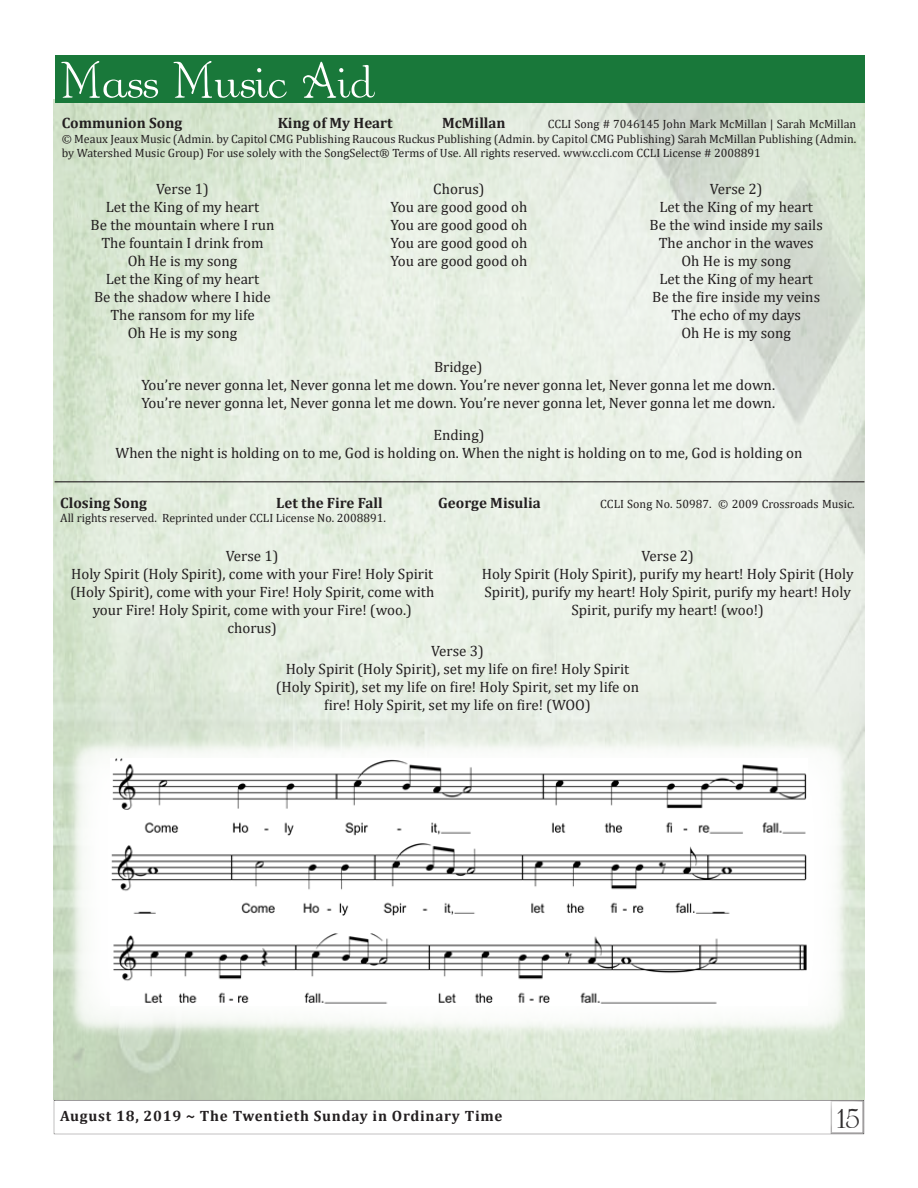
<style>
.page{position:relative;width:918px;height:1188px;background:#fff}
.page>*{position:absolute;margin:0;border:0;box-sizing:border-box;transform-origin:0 0}
.Main_Text_-_bulletin{font:54px "Garton";color:#fff}
.t1{font:36px "Garton";color:#312f30}
.Main_Text_-_bulletin-2{font:15px/18px "Cambria";color:#231f20;text-align:center}
.Main_Text_-_bulletin-3{font:700 15px "Cambria";color:#231f20}
.Main_Text_-_bulletin-4{font:700 15px "Cambria";letter-spacing:.05em;color:#231f20}
.Main_Text_-_bulletin-5{font:12px/14.4px "Cambria";color:#231f20;text-align:justify}
</style>
<div class="page">
<div style="left:43px;top:1092px;width:823px;height:44px;background:#fff;opacity:.75"></div>
<div style="left:47px;top:1100px;width:819px;height:36px;background:#fff"></div>
<div style="left:55px;top:55px;width:810px;height:48px;background:#19783a"></div>
<hr style="left:55px;top:481px;width:809px;height:1px;background:#231f20">
<div style="left:65px;top:736px;width:788px;height:302px;background:#fff;opacity:.75"></div>
<div style="left:74px;top:749px;width:771px;height:281px;background:#fff"></div>
<img style="left:112px;top:759px;width:695px;height:77px">
<img style="left:111px;top:843px;width:695px;height:73px">
<img style="left:113px;top:934px;width:694px;height:70px">
<p class="Main_Text_-_bulletin" style="left:61px;top:55px;width:316px">Mass Music Aid</p>
<p class="Main_Text_-_bulletin-3" style="left:62px;top:113px;width:122px">Communion Song</p>
<p class="Main_Text_-_bulletin-3" style="left:278px;top:113px;width:116px">King of My Heart</p>
<p class="Main_Text_-_bulletin-3" style="left:442px;top:113px;width:65px">McMillan</p>
<p class="Main_Text_-_bulletin-5" style="left:62px;top:117px;width:796px;text-indent:486px">CCLI Song # 7046145 John Mark McMillan | Sarah McMillan © Meaux Jeaux Music (Admin. by Capitol CMG Publishing Raucous Ruckus Publishing (Admin. by Capitol CMG Publishing) Sarah McMillan Publishing (Admin. by Watershed Music Group) For use solely with the SongSelect® Terms of Use. All rights reserved. www.ccli.com CCLI License # 2008891</p>
<p class="Main_Text_-_bulletin-2" style="left:156px;top:180px;width:54px">Verse 1)</p>
<p class="Main_Text_-_bulletin-2" style="left:106px;top:198px;width:155px">Let the King of my heart</p>
<p class="Main_Text_-_bulletin-2" style="left:91px;top:216px;width:185px">Be the mountain where I run</p>
<p class="Main_Text_-_bulletin-2" style="left:101px;top:234px;width:164px">The fountain I drink from</p>
<p class="Main_Text_-_bulletin-2" style="left:128px;top:252px;width:111px">Oh He is my song</p>
<p class="Main_Text_-_bulletin-2" style="left:106px;top:270px;width:155px">Let the King of my heart</p>
<p class="Main_Text_-_bulletin-2" style="left:94px;top:288px;width:178px">Be the shadow where I hide</p>
<p class="Main_Text_-_bulletin-2" style="left:110px;top:306px;width:146px">The ransom for my life</p>
<p class="Main_Text_-_bulletin-2" style="left:128px;top:324px;width:111px">Oh He is my song</p>
<p class="Main_Text_-_bulletin-2" style="left:433px;top:180px;width:53px">Chorus)</p>
<p class="Main_Text_-_bulletin-2" style="left:391px;top:198px;width:138px">You are good good oh</p>
<p class="Main_Text_-_bulletin-2" style="left:391px;top:216px;width:138px">You are good good oh</p>
<p class="Main_Text_-_bulletin-2" style="left:391px;top:234px;width:138px">You are good good oh</p>
<p class="Main_Text_-_bulletin-2" style="left:391px;top:252px;width:138px">You are good good oh</p>
<p class="Main_Text_-_bulletin-2" style="left:710px;top:180px;width:54px">Verse 2)</p>
<p class="Main_Text_-_bulletin-2" style="left:659px;top:198px;width:155px">Let the King of my heart</p>
<p class="Main_Text_-_bulletin-2" style="left:650px;top:216px;width:175px">Be the wind inside my sails</p>
<p class="Main_Text_-_bulletin-2" style="left:659px;top:234px;width:157px">The anchor in the waves</p>
<p class="Main_Text_-_bulletin-2" style="left:681px;top:252px;width:111px">Oh He is my song</p>
<p class="Main_Text_-_bulletin-2" style="left:659px;top:270px;width:155px">Let the King of my heart</p>
<p class="Main_Text_-_bulletin-2" style="left:652px;top:288px;width:169px">Be the fire inside my veins</p>
<p class="Main_Text_-_bulletin-2" style="left:672px;top:306px;width:131px">The echo of my days</p>
<p class="Main_Text_-_bulletin-2" style="left:681px;top:324px;width:111px">Oh He is my song</p>
<p class="Main_Text_-_bulletin-2" style="left:434px;top:358px;width:50px">Bridge)</p>
<p class="Main_Text_-_bulletin-2" style="left:141px;top:376px;width:635px">You’re never gonna let, Never gonna let me down. You’re never gonna let, Never gonna let me down.</p>
<p class="Main_Text_-_bulletin-2" style="left:141px;top:394px;width:635px">You’re never gonna let, Never gonna let me down. You’re never gonna let, Never gonna let me down.</p>
<p class="Main_Text_-_bulletin-2" style="left:434px;top:426px;width:52px">Ending)</p>
<p class="Main_Text_-_bulletin-2" style="left:116px;top:444px;width:688px">When the night is holding on to me, God is holding on. When the night is holding on to me, God is holding on</p>
<p class="Main_Text_-_bulletin-3" style="left:60px;top:492px;width:88px">Closing Song</p>
<p class="Main_Text_-_bulletin-3" style="left:276px;top:492px;width:108px">Let the Fire Fall</p>
<p class="Main_Text_-_bulletin-3" style="left:438px;top:492px;width:104px">George Misulia</p>
<p class="Main_Text_-_bulletin-5" style="left:600px;top:496px;width:256px">CCLI Song No. 50987. © 2009 Crossroads Music.</p>
<p class="Main_Text_-_bulletin-5" style="left:60px;top:511px;width:327px">All rights reserved. Reprinted under CCLI License No. 2008891.</p>
<p class="Main_Text_-_bulletin-2" style="left:226px;top:547px;width:54px">Verse 1)</p>
<p class="Main_Text_-_bulletin-2" style="left:70px;top:565px;width:366px">Holy Spirit (Holy Spirit), come with your Fire! Holy Spirit (Holy Spirit), come with your Fire! Holy Spirit, come with your Fire! Holy Spirit, come with your Fire! (woo.)</p>
<p class="Main_Text_-_bulletin-2" style="left:228px;top:619px;width:51px">chorus)</p>
<p class="Main_Text_-_bulletin-2" style="left:641px;top:547px;width:54px">Verse 2)</p>
<p class="Main_Text_-_bulletin-2" style="left:482px;top:565px;width:373px">Holy Spirit (Holy Spirit), purify my heart! Holy Spirit (Holy<br>Spirit), purify my heart! Holy Spirit, purify my heart! Holy<br>Spirit, purify my heart! (woo!)</p>
<p class="Main_Text_-_bulletin-2" style="left:431px;top:642px;width:54px">Verse 3)</p>
<p class="Main_Text_-_bulletin-2" style="left:276px;top:660px;width:365px">Holy Spirit (Holy Spirit), set my life on fire! Holy Spirit (Holy Spirit), set my life on fire! Holy Spirit, set my life on fire! Holy Spirit, set my life on fire! (WOO)</p>
<p class="Main_Text_-_bulletin-4" style="left:60px;top:1105px;width:444px">August 18, 2019 ~ The Twentieth Sunday in Ordinary Time</p>
<h2 class="t1" style="left:837px;top:1100px;width:24px">15</h2>
</div>
